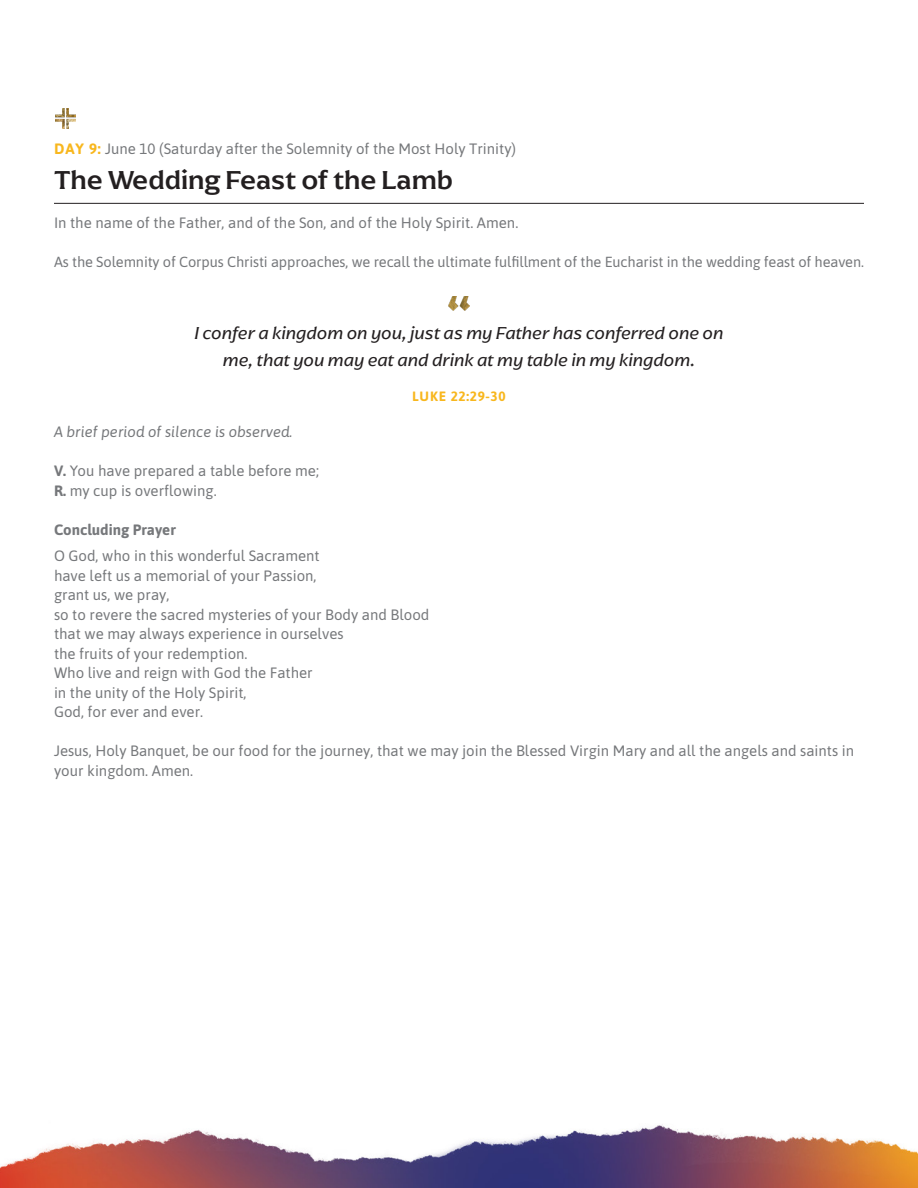
<style>
.page{position:relative;width:918px;height:1188px;background:#fff}
.page>*{position:absolute;margin:0;border:0;box-sizing:border-box;transform-origin:0 0}
.Day_Titles{font:500 27px "Arpona";color:#231f20}
.Bible_Verse{font:italic 18px/27px "Arpona";color:#231f20;text-align:center}
.Body_Copy{font:15px/19.5px "Asap";color:#76787b}
.Date{font:15px "Asap";color:#76787b}
.Body_Copy-2{font:italic 15px "Asap";color:#76787b}
.Body_Copy-3{font:700 15px "Asap";color:#76787b}
.Body_Copy-4{font:14.7px "Asap";letter-spacing:-.01em;color:#76787b}
.Bible_Attribution{font:700 13.5px "Asap";letter-spacing:.055em;color:#f8b71e}
.s1{font-weight:700;color:#f8b71e}
.s2{font-weight:700}
</style>
<div class="page">
<img style="left:449px;top:297px;width:20px;height:14px">
<img style="left:56px;top:108px;width:20px;height:20px">
<hr style="left:54px;top:203px;width:810px;height:1px;background:#231f20">
<img style="left:0;top:1124px;width:918px;height:64px">
<p class="Date" style="left:54px;top:139px;width:464px"><span class="s1">DAY 9:</span> June 10 (Saturday after the Solemnity of the Most Holy Trinity)</p>
<p class="Day_Titles" style="left:54px;top:163px;width:401px">The Wedding Feast of the Lamb</p>
<p class="Body_Copy" style="left:54px;top:212px;width:466px">In the name of the Father, and of the Son, and of the Holy Spirit. Amen.</p>
<p class="Body_Copy-4" style="left:54px;top:251px;width:812px">As the Solemnity of Corpus Christi approaches, we recall the ultimate fulfillment of the Eucharist in the wedding feast of heaven.</p>
<p class="Bible_Verse" style="left:195px;top:320px;width:530px">I confer a kingdom on you, just as my Father has conferred one on me, that you may eat and drink at my table in my kingdom.</p>
<p class="Bible_Attribution" style="left:412px;top:387px;width:95px">LUKE 22:29-30</p>
<p class="Body_Copy-2" style="left:54px;top:422px;width:240px">A brief period of silence is observed.</p>
<p class="Body_Copy" style="left:54px;top:461px;width:267px"><span class="s2">V.</span> You have prepared a table before me;</p>
<p class="Body_Copy" style="left:54px;top:480px;width:164px"><span class="s2">R.</span> my cup is overflowing.</p>
<p class="Body_Copy-3" style="left:54px;top:519px;width:123px">Concluding Prayer</p>
<p class="Body_Copy" style="left:54px;top:545px;width:267px">O God, who in this wonderful Sacrament</p>
<p class="Body_Copy" style="left:54px;top:565px;width:264px">have left us a memorial of your Passion,</p>
<p class="Body_Copy" style="left:54px;top:584px;width:117px">grant us, we pray,</p>
<p class="Body_Copy" style="left:54px;top:604px;width:377px">so to revere the sacred mysteries of your Body and Blood</p>
<p class="Body_Copy" style="left:54px;top:623px;width:291px">that we may always experience in ourselves</p>
<p class="Body_Copy" style="left:54px;top:643px;width:195px">the fruits of your redemption.</p>
<p class="Body_Copy" style="left:54px;top:662px;width:260px">Who live and reign with God the Father</p>
<p class="Body_Copy" style="left:54px;top:682px;width:194px">in the unity of the Holy Spirit,</p>
<p class="Body_Copy" style="left:54px;top:701px;width:151px">God, for ever and ever.</p>
<p class="Body_Copy" style="left:54px;top:740px;width:802px">Jesus, Holy Banquet, be our food for the journey, that we may join the Blessed Virgin Mary and all the angels and saints in your kingdom. Amen.</p>
</div>
